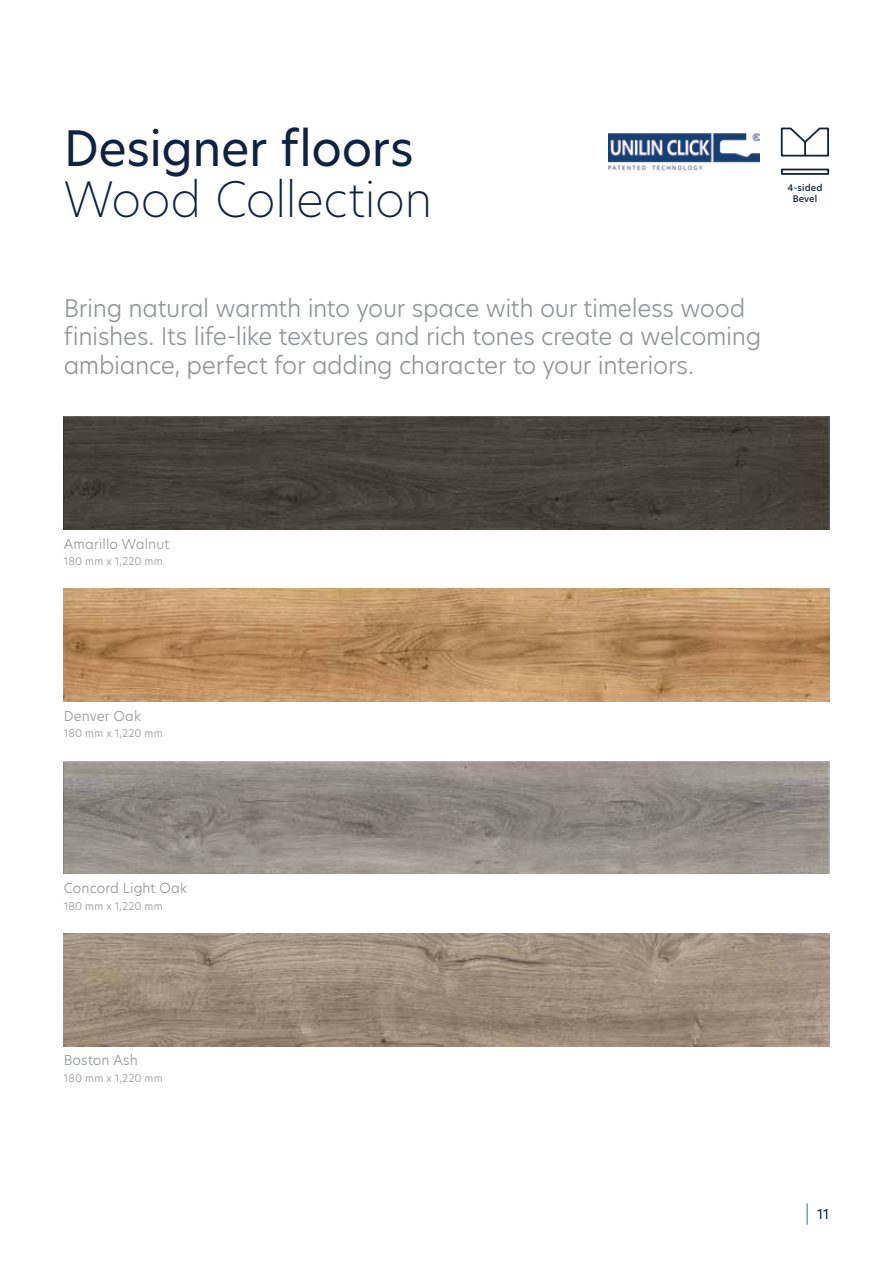
<style>
.page{position:relative;width:893px;height:1263px;background:#fff}
.page>*{position:absolute;margin:0;border:0;box-sizing:border-box;transform-origin:0 0}
.t1{font:48px "Hero New";letter-spacing:-.01em;color:#0e2244}
.t2{font:200 48px "Hero New";letter-spacing:-.01em;color:#0e2244}
.t3{font:300 24px/28.5px "Hero New";letter-spacing:-.015em;color:#929597}
.t4{font:300 13.5px "Hero New";letter-spacing:.01em;color:#929597}
.t5{font:13.5px "Hero New";color:#0e2244}
.t6{font:300 10.5px "Hero New";letter-spacing:.02em;color:#929597}
.t7{font:500 9px/10.8px "Hero New";letter-spacing:.015em;color:#0e2244;text-align:center}
</style>
<div class="page">
<hr style="left:806px;top:1203px;width:2px;height:22px;background:#709fcf">
<img style="left:64px;top:761px;width:765px;height:113px">
<img style="left:64px;top:589px;width:765px;height:113px">
<img style="left:64px;top:933px;width:765px;height:113px">
<img style="left:64px;top:417px;width:765px;height:112px">
<div style="left:781px;top:169px;width:48px;height:6px;border:2px solid #0e2244"></div>
<svg style="left:780px;top:127px;width:49px;height:30px"></svg>
<img style="left:608px;top:133px;width:152px;height:37px">
<h1 class="t1" style="left:64px;top:116px;width:351px">Designer floors</h1>
<h1 class="t2" style="left:64px;top:167px;width:370px">Wood Collection</h1>
<p class="t7" style="left:788px;top:182px;width:36px">4-sided<br>Bevel</p>
<p class="t3" style="left:64px;top:293px;width:699px">Bring natural warmth into your space with our timeless wood finishes. Its life-like textures and rich tones create a welcoming ambiance, perfect for adding character to your interiors.</p>
<p class="t4" style="left:64px;top:534px;width:107px">Amarillo Walnut</p>
<p class="t6" style="left:64px;top:554px;width:100px">180 mm x 1,220 mm</p>
<p class="t4" style="left:64px;top:707px;width:79px">Denver Oak</p>
<p class="t6" style="left:64px;top:726px;width:100px">180 mm x 1,220 mm</p>
<p class="t4" style="left:64px;top:879px;width:125px">Concord Light Oak</p>
<p class="t6" style="left:64px;top:899px;width:100px">180 mm x 1,220 mm</p>
<p class="t4" style="left:64px;top:1051px;width:76px">Boston Ash</p>
<p class="t6" style="left:64px;top:1071px;width:100px">180 mm x 1,220 mm</p>
<p class="t5" style="left:817px;top:1205px;width:14px">11</p>
</div>
